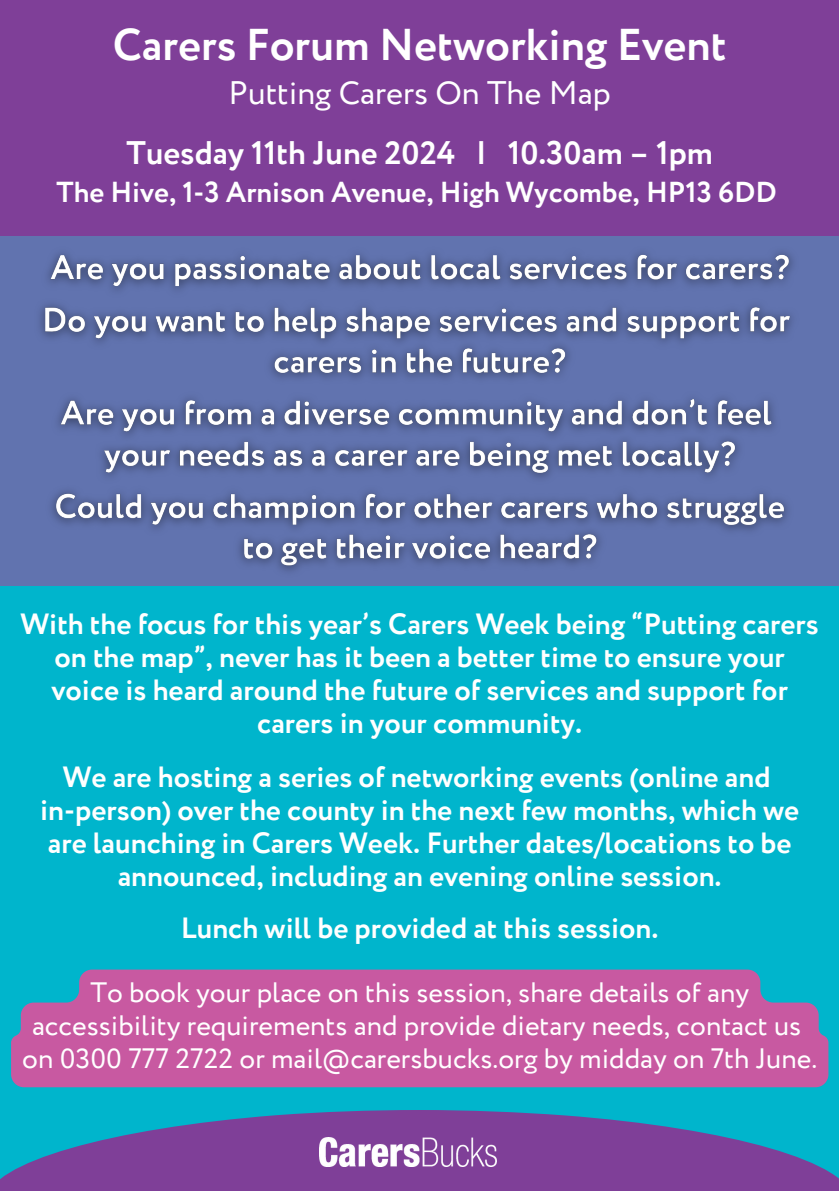
<style>
.page{position:relative;width:839px;height:1191px;background:#fff}
.page>*{position:absolute;margin:0;border:0;box-sizing:border-box;transform-origin:0 0}
.t1{font:700 44.4px "Circe";color:#fff}
.t2{font:700 32.6px "Circe";color:#fff}
.t3{font:32.6px "Circe";color:#fff}
.t4{font:700 29.2px/33px "Circe";color:#fff;text-align:center}
.t5{font:700 28.8px "Circe";color:#fff}
.t6{font:28px "Circe";color:#fff}
</style>
<div class="page">
<div style="left:0;top:0;width:838px;height:1191px;background:#00b5cc"></div>
<div style="left:0;top:0;width:838px;height:266px;background:#7f3f98"></div>
<div style="left:0;top:236px;width:838px;height:350px;background:#6173af"></div>
<svg style="left:0;top:1110px;width:838px;height:81px;fill:#7f3f98"></svg>
<img style="left:320px;top:1138px;width:177px;height:28px">
<img style="left:48px;top:252px;width:745px;height:39px">
<div style="left:11px;top:970px;width:817px;height:117px;background:#c859a1"></div>
<img style="left:39px;top:304px;width:753px;height:75px">
<img style="left:51px;top:490px;width:737px;height:82px">
<img style="left:58px;top:398px;width:717px;height:81px">
<h1 class="t1" style="left:113px;top:15px;width:615px">Carers Forum Networking Event</h1>
<h1 class="t3" style="left:229px;top:71px;width:383px">Putting Carers On The Map</h1>
<h3 class="t2" style="left:126px;top:131px;width:588px">Tuesday 11th June 2024 | 10.30am – 1pm</h3>
<h3 class="t5" style="left:57px;top:173px;width:721px">The Hive, 1-3 Arnison Avenue, High Wycombe, HP13 6DD</h3>
<h3 class="t4" style="left:21px;top:609px;width:799px">With the focus for this year’s Carers Week being “Putting carers on the map”, never has it been a better time to ensure your voice is heard around the future of services and support for carers in your community.</h3>
<h3 class="t4" style="left:40px;top:762px;width:760px">We are hosting a series of networking events (online and in-person) over the county in the next few months, which we are launching in Carers Week. Further dates/locations to be announced, including an evening online session.</h3>
<p class="t4" style="left:181px;top:913px;width:479px">Lunch will be provided at this session.</p>
<p class="t6" style="left:90px;top:974px;width:660px">To book your place on this session, share details of any</p>
<p class="t6" style="left:32px;top:1007px;width:770px">accessibility requirements and provide dietary needs, contact us</p>
<p class="t6" style="left:22px;top:1040px;width:796px">on 0300 777 2722 or mail@carersbucks.org by midday on 7th June.</p>
</div>
